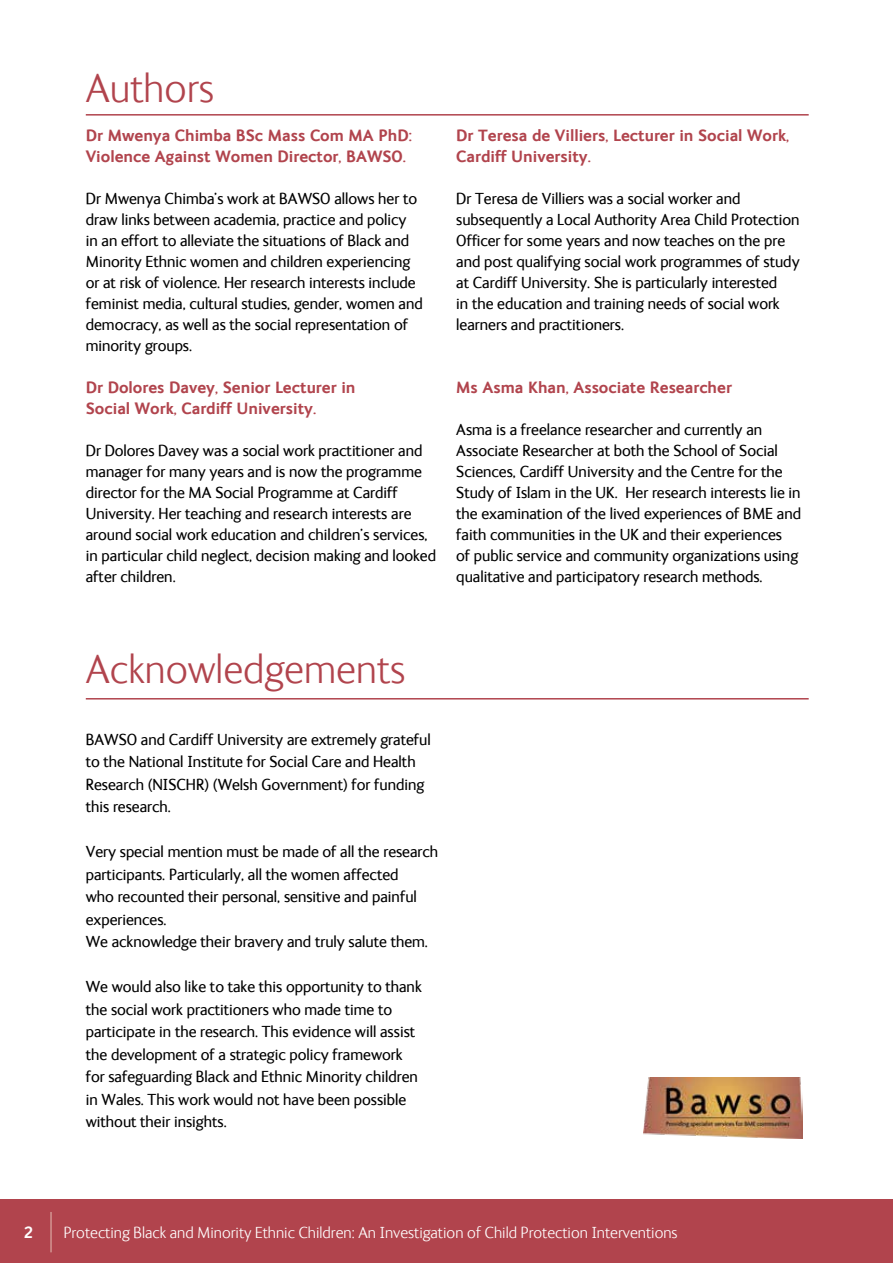
<style>
.page{position:relative;width:893px;height:1263px;background:#fff}
.page>*{position:absolute;margin:0;border:0;box-sizing:border-box;transform-origin:0 0}
.t1{font:300 42px "FS Ingrid";color:#b1444d}
.t2{font:16.5px/21px "FS Ingrid";color:#000}
.t3{font:700 16.5px/21px "FS Ingrid";color:#b1444d}
.t4{font:300 16.5px "FS Ingrid";color:#fff}
.t5{font:700 16.5px "FS Ingrid";color:#fff}
</style>
<div class="page">
<div style="left:0;top:1199px;width:893px;height:64px;background:#b1444d"></div>
<hr style="left:86px;top:114px;width:723px;height:2px;background:#b1444d">
<hr style="left:50px;top:1212px;width:2px;height:40px;background:#d39592">
<hr style="left:86px;top:698px;width:723px;height:1px;background:#b1444d">
<img style="left:643px;top:1078px;width:160px;height:60px">
<h1 class="t1" style="left:86px;top:67px;width:130px">Authors</h1>
<p class="t3" style="left:86px;top:125px;width:327px">Dr Mwenya Chimba BSc Mass Com MA PhD:<br>Violence Against Women Director, BAWSO.</p>
<p class="t2" style="left:86px;top:188px;width:338px">Dr Mwenya Chimba’s work at BAWSO allows her to draw links between academia, practice and policy<br>in an effort to alleviate the situations of Black and Minority Ethnic women and children experiencing or at risk of violence. Her research interests include feminist media, cultural studies, gender, women and democracy, as well as the social representation of minority groups.</p>
<p class="t3" style="left:86px;top:377px;width:271px">Dr Dolores Davey, Senior Lecturer in<br>Social Work, Cardiff University.</p>
<p class="t2" style="left:86px;top:440px;width:352px">Dr Dolores Davey was a social work practitioner and manager for many years and is now the programme director for the MA Social Programme at Cardiff University. Her teaching and research interests are around social work education and children’s services, in particular child neglect, decision making and looked after children.</p>
<p class="t3" style="left:456px;top:125px;width:334px">Dr Teresa de Villiers, Lecturer in Social Work,<br>Cardiff University.</p>
<p class="t2" style="left:456px;top:188px;width:345px">Dr Teresa de Villiers was a social worker and subsequently a Local Authority Area Child Protection Officer for some years and now teaches on the pre and post qualifying social work programmes of study at Cardiff University. She is particularly interested<br>in the education and training needs of social work learners and practitioners.</p>
<p class="t3" style="left:456px;top:377px;width:277px">Ms Asma Khan, Associate Researcher</p>
<p class="t2" style="left:456px;top:419px;width:346px">Asma is a freelance researcher and currently an Associate Researcher at both the School of Social Sciences, Cardiff University and the Centre for the Study of Islam in the UK. Her research interests lie in the examination of the lived experiences of BME and faith communities in the UK and their experiences<br>of public service and community organizations using qualitative and participatory research methods.</p>
<h1 class="t1" style="left:86px;top:647px;width:321px">Acknowledgements</h1>
<p class="t2" style="left:86px;top:728px;width:346px;line-height:22.5px">BAWSO and Cardiff University are extremely grateful to the National Institute for Social Care and Health Research (NISCHR) (Welsh Government) for funding this research.</p>
<p class="t2" style="left:86px;top:841px;width:354px;line-height:22.5px">Very special mention must be made of all the research participants. Particularly, all the women affected<br>who recounted their personal, sensitive and painful experiences.<br>We acknowledge their bravery and truly salute them.</p>
<p class="t2" style="left:86px;top:976px;width:338px;line-height:22.5px">We would also like to take this opportunity to thank the social work practitioners who made time to participate in the research. This evidence will assist the development of a strategic policy framework for safeguarding Black and Ethnic Minority children in Wales. This work would not have been possible without their insights.</p>
<p class="t5" style="left:24px;top:1223px;width:11px">2</p>
<p class="t4" style="left:64px;top:1224px;width:615px">Protecting Black and Minority Ethnic Children: An Investigation of Child Protection Interventions</p>
</div>
